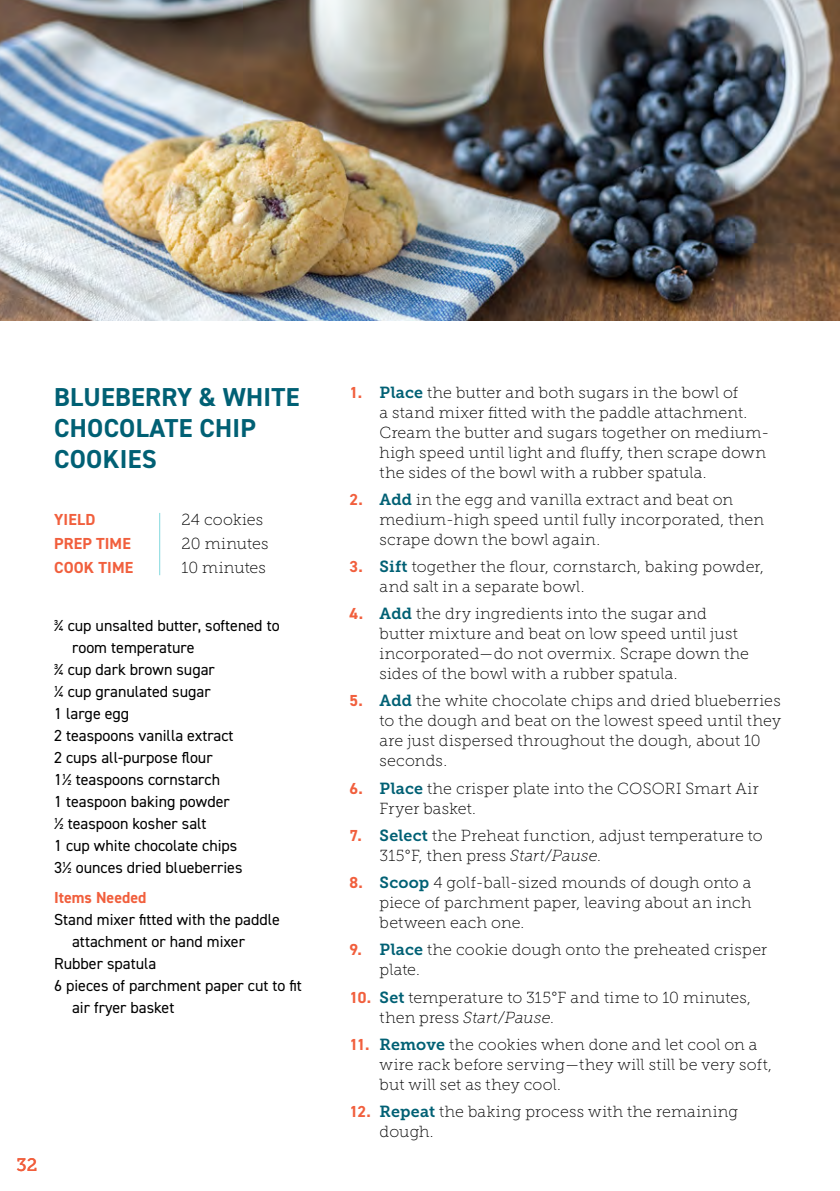
<style>
.page{position:relative;width:840px;height:1191px;background:#fff}
.page>*{position:absolute;margin:0;border:0;box-sizing:border-box;transform-origin:0 0}
.t1{font:700 26px/31.2px "DIN2014";letter-spacing:.01em;color:#006074}
.t2{font:18px "Museo Slab 500";color:#f15f3d}
.t3{font:16px/20px "Museo Slab 100";letter-spacing:.01em;color:#000}
.t4{font:16px "DIN2014";color:#000}
.t5{font:700 16px/24px "DIN2014";letter-spacing:.01em;color:#f15f3d}
.s1{font-family:"DIN2014";font-weight:700;color:#f15f3d}
.s2{font-family:"Museo Slab 700";color:#006074}
.s3{font-style:italic}
</style>
<div class="page">
<img style="left:0;top:0;width:839px;height:321px">
<hr style="left:159px;top:513px;width:1px;height:62px;background:#82d9de">
<h1 class="t1" style="left:54px;top:381px;width:247px">BLUEBERRY &amp; WHITE<br>CHOCOLATE CHIP<br>COOKIES</h1>
<p class="t5" style="left:54px;top:507px;width:81px">YIELD<br>PREP TIME<br>COOK TIME</p>
<p class="t3" style="left:181px;top:507px;width:88px;line-height:24px">24 cookies<br>20 minutes<br>10 minutes</p>
<p class="t4" style="left:54px;top:615px;width:227px">¾ cup unsalted butter, softened to</p>
<p class="t4" style="left:72px;top:637px;width:124px">room temperature</p>
<p class="t4" style="left:54px;top:659px;width:162px">¾ cup dark brown sugar</p>
<p class="t4" style="left:54px;top:681px;width:158px">¼ cup granulated sugar</p>
<p class="t4" style="left:54px;top:703px;width:77px">1 large egg</p>
<p class="t4" style="left:54px;top:725px;width:181px">2 teaspoons vanilla extract</p>
<p class="t4" style="left:54px;top:747px;width:160px">2 cups all-purpose flour</p>
<p class="t4" style="left:54px;top:769px;width:167px">1½ teaspoons cornstarch</p>
<p class="t4" style="left:54px;top:791px;width:177px">1 teaspoon baking powder</p>
<p class="t4" style="left:54px;top:813px;width:154px">½ teaspoon kosher salt</p>
<p class="t4" style="left:54px;top:835px;width:185px">1 cup white chocolate chips</p>
<p class="t4" style="left:54px;top:857px;width:190px">3½ ounces dried blueberries</p>
<p class="t5" style="left:54px;top:885px;width:94px">Items Needed</p>
<p class="t4" style="left:54px;top:909px;width:227px">Stand mixer fitted with the paddle</p>
<p class="t4" style="left:72px;top:931px;width:174px">attachment or hand mixer</p>
<p class="t4" style="left:54px;top:953px;width:104px">Rubber spatula</p>
<p class="t4" style="left:54px;top:975px;width:249px">6 pieces of parchment paper cut to fit</p>
<p class="t4" style="left:72px;top:997px;width:104px">air fryer basket</p>
<p class="t2" style="left:17px;top:1154px;width:22px">32</p>
<p class="t3" style="left:379px;top:382px;width:391px;text-indent:-30px"><span class="s1">1.</span> <span class="s2">Place</span> the butter and both sugars in the bowl of<br>a stand mixer fitted with the paddle attachment.<br>Cream the butter and sugars together on medium&shy;high speed until light and fluffy, then scrape down the sides of the bowl with a rubber spatula.</p>
<p class="t3" style="left:379px;top:489px;width:386px;text-indent:-30px"><span class="s1">2.</span> <span class="s2">Add</span> in the egg and vanilla extract and beat on medium-high speed until fully incorporated, then scrape down the bowl again.</p>
<p class="t3" style="left:379px;top:556px;width:386px;text-indent:-30px"><span class="s1">3.</span> <span class="s2">Sift</span> together the flour, cornstarch, baking powder, and salt in a separate bowl.</p>
<p class="t3" style="left:379px;top:604px;width:371px;text-indent:-30px"><span class="s1">4.</span> <span class="s2">Add</span> the dry ingredients into the sugar and butter mixture and beat on low speed until just incorporated—do not overmix. Scrape down the sides of the bowl with a rubber spatula.</p>
<p class="t3" style="left:379px;top:691px;width:402px;text-indent:-30px"><span class="s1">5.</span> <span class="s2">Add</span> the white chocolate chips and dried blueberries to the dough and beat on the lowest speed until they are just dispersed throughout the dough, about 10 seconds.</p>
<p class="t3" style="left:379px;top:778px;width:380px;text-indent:-30px"><span class="s1">6.</span> <span class="s2">Place</span> the crisper plate into the COSORI Smart Air<br>Fryer basket.</p>
<p class="t3" style="left:379px;top:825px;width:384px;text-indent:-30px"><span class="s1">7.</span> <span class="s2">Select</span> the Preheat function, adjust temperature to<br>315°F, then press <span class="s3">Start/Pause</span>.</p>
<p class="t3" style="left:379px;top:872px;width:373px;text-align:justify;text-indent:-30px"><span class="s1">8.</span> <span class="s2">Scoop</span> 4 golf-ball-sized mounds of dough onto a piece of parchment paper, leaving about an inch between each one.</p>
<p class="t3" style="left:379px;top:940px;width:389px;text-indent:-30px"><span class="s1">9.</span> <span class="s2">Place</span> the cookie dough onto the preheated crisper plate.</p>
<p class="t3" style="left:379px;top:987px;width:373px;text-indent:-30px"><span class="s1">10.</span> <span class="s2">Set</span> temperature to 315°F and time to 10 minutes, then press <span class="s3">Start/Pause</span>.</p>
<p class="t3" style="left:379px;top:1034px;width:394px;text-indent:-30px"><span class="s1">11.</span> <span class="s2">Remove</span> the cookies when done and let cool on a wire rack before serving—they will still be very soft, but will set as they cool.</p>
<p class="t3" style="left:379px;top:1101px;width:360px;text-indent:-30px"><span class="s1">12.</span> <span class="s2">Repeat</span> the baking process with the remaining dough.</p>
</div>
